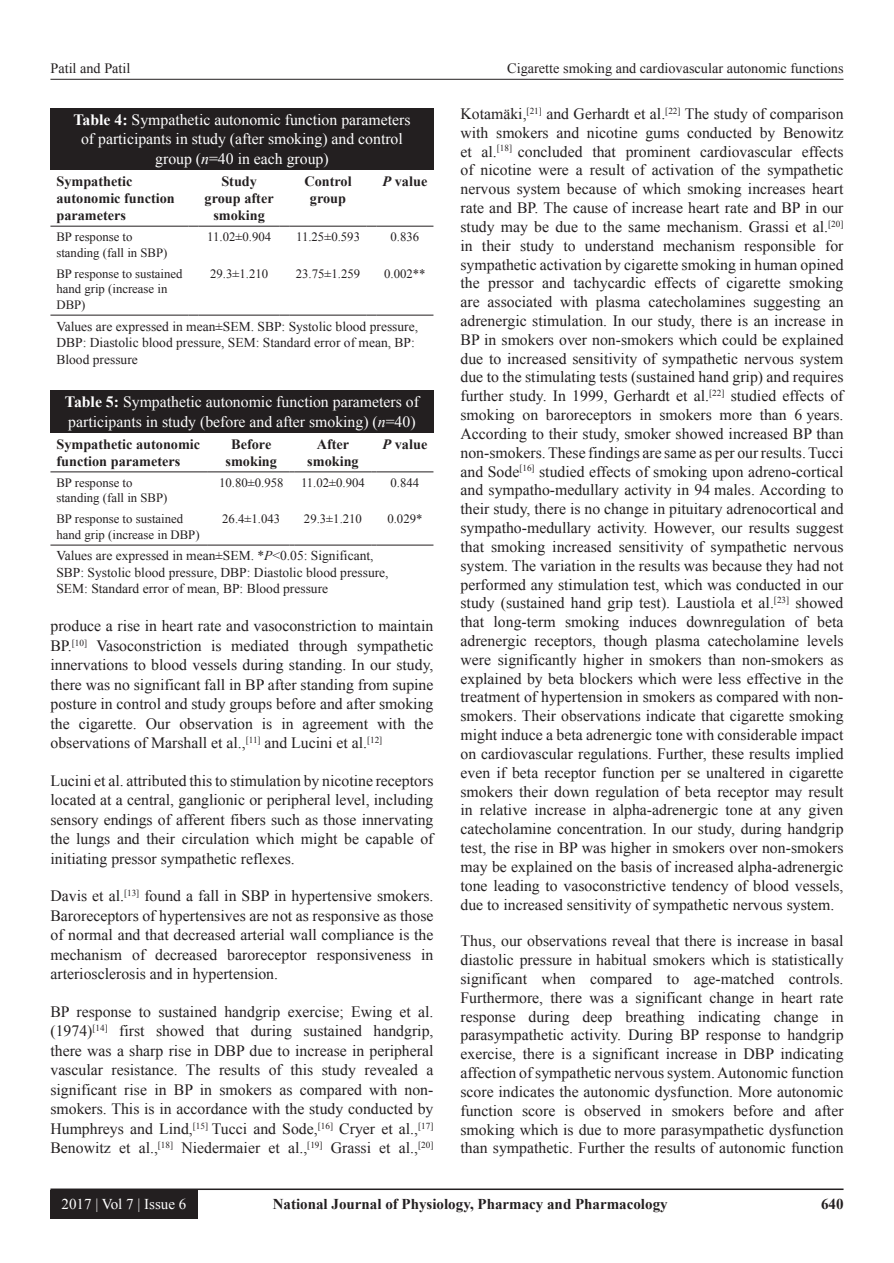
<style>
.page{position:relative;width:894px;height:1263px;background:#fff}
.page>*{position:absolute;margin:0;border:0;box-sizing:border-box;transform-origin:0 0}
.TX{font:15.75px/18.8px "Times New Roman";color:#231f20;text-align:justify}
.TT{font:15.75px/19.5px "Times New Roman";color:#fff;text-align:center}
.t1{font:700 15px "Times New Roman";color:#231f20}
.t2{font:15px "Times New Roman";color:#fff}
.TCH{font:700 14.25px/17.2px "Times New Roman";color:#231f20;text-align:center}
.t3{font:14.25px "Times New Roman";color:#231f20}
.TFN{font:13.5px/16.5px "Times New Roman";color:#231f20}
.TBB{font:12.75px/15.8px "Times New Roman";color:#231f20}
.TB{font:12.75px/15.8px "Times New Roman";color:#231f20}
.s1{font-weight:700}
.s2{font-style:italic}
</style>
<div class="page">
<hr style="left:50px;top:79px;width:793px;height:1px;background:#231f20">
<hr style="left:50px;top:1188px;width:793px;height:2px;background:#231f20">
<div style="left:50px;top:1190px;width:147px;height:28px;background:#231f20"></div>
<div style="left:50px;top:108px;width:383px;height:62px;background:#231f20"></div>
<hr style="left:50px;top:315px;width:138px;height:1px;background:#231f20">
<hr style="left:198px;top:315px;width:81px;height:1px;background:#231f20">
<hr style="left:290px;top:315px;width:76px;height:1px;background:#231f20">
<hr style="left:376px;top:315px;width:57px;height:1px;background:#231f20">
<hr style="left:50px;top:226px;width:138px;height:1px;background:#231f20">
<hr style="left:198px;top:226px;width:81px;height:1px;background:#231f20">
<hr style="left:290px;top:226px;width:76px;height:1px;background:#231f20">
<hr style="left:376px;top:226px;width:57px;height:1px;background:#231f20">
<div style="left:50px;top:390px;width:383px;height:43px;background:#231f20"></div>
<hr style="left:50px;top:545px;width:158px;height:1px;background:#231f20">
<hr style="left:213px;top:545px;width:76px;height:1px;background:#231f20">
<hr style="left:294px;top:545px;width:77px;height:1px;background:#231f20">
<hr style="left:376px;top:545px;width:57px;height:1px;background:#231f20">
<hr style="left:50px;top:471px;width:158px;height:1px;background:#231f20">
<hr style="left:213px;top:471px;width:76px;height:1px;background:#231f20">
<hr style="left:294px;top:471px;width:77px;height:1px;background:#231f20">
<hr style="left:376px;top:471px;width:57px;height:1px;background:#231f20">
<p class="t3" style="left:50px;top:58px;width:81px">Patil and Patil</p>
<p class="t3" style="left:507px;top:58px;width:338px">Cigarette smoking and cardiovascular autonomic functions</p>
<p class="TT" style="left:73px;top:109px;width:338px"><span class="s1">Table 4:</span> Sympathetic autonomic function parameters of participants in study (after smoking) and control group (<span class="s2">n</span>=40 in each group)</p>
<p class="TCH" style="left:56px;top:172px;width:120px;text-align:left">Sympathetic autonomic function parameters</p>
<p class="TCH" style="left:204px;top:172px;width:70px">Study group after smoking</p>
<p class="TCH" style="left:304px;top:172px;width:49px">Control group</p>
<p class="TCH" style="left:382px;top:172px;width:46px"><span class="s2">P</span> value</p>
<p class="TB" style="left:56px;top:228px;width:112px">BP response to standing (fall in SBP)</p>
<p class="TB" style="left:207px;top:228px;width:65px">11.02±0.904</p>
<p class="TB" style="left:296px;top:228px;width:65px">11.25±0.593</p>
<p class="TB" style="left:390px;top:228px;width:30px">0.836</p>
<p class="TBB" style="left:56px;top:265px;width:128px">BP response to sustained hand grip (increase in<br>DBP)</p>
<p class="TBB" style="left:210px;top:265px;width:59px">29.3±1.210</p>
<p class="TBB" style="left:296px;top:265px;width:66px">23.75±1.259</p>
<p class="TBB" style="left:384px;top:265px;width:43px">0.002**</p>
<p class="TFN" style="left:56px;top:317px;width:363px">Values are expressed in mean±SEM. SBP: Systolic blood pressure,<br>DBP: Diastolic blood pressure, SEM: Standard error of mean, BP:<br>Blood pressure</p>
<p class="TT" style="left:65px;top:392px;width:355px;text-align:left"><span class="s1">Table 5:</span> Sympathetic autonomic function parameters of participants in study (before and after smoking) (<span class="s2">n</span>=40)</p>
<p class="TCH" style="left:56px;top:435px;width:145px;text-align:left">Sympathetic autonomic function parameters</p>
<p class="TCH" style="left:225px;top:435px;width:53px">Before smoking</p>
<p class="TCH" style="left:307px;top:435px;width:53px">After smoking</p>
<p class="TCH" style="left:382px;top:435px;width:46px"><span class="s2">P</span> value</p>
<p class="TB" style="left:56px;top:474px;width:112px">BP response to standing (fall in SBP)</p>
<p class="TB" style="left:219px;top:474px;width:66px">10.80±0.958</p>
<p class="TB" style="left:301px;top:474px;width:65px">11.02±0.904</p>
<p class="TB" style="left:390px;top:474px;width:30px">0.844</p>
<p class="TBB" style="left:56px;top:511px;width:145px">BP response to sustained hand grip (increase in DBP)</p>
<p class="TBB" style="left:222px;top:511px;width:59px">26.4±1.043</p>
<p class="TBB" style="left:304px;top:511px;width:59px">29.3±1.210</p>
<p class="TBB" style="left:387px;top:511px;width:37px">0.029*</p>
<p class="TFN" style="left:56px;top:547px;width:333px">Values are expressed in mean±SEM. *<span class="s2">P</span>&lt;0.05: Significant,<br>SBP: Systolic blood pressure, DBP: Diastolic blood pressure,<br>SEM: Standard error of mean, BP: Blood pressure</p>
<p class="TX" style="left:50px;top:616px;width:384px;line-height:19.5px">produce a rise in heart rate and vasoconstriction to maintain BP.<sup>[10]</sup> Vasoconstriction is mediated through sympathetic innervations to blood vessels during standing. In our study, there was no significant fall in BP after standing from supine posture in control and study groups before and after smoking the cigarette. Our observation is in agreement with the observations of Marshall et al.,<sup>[11]</sup> and Lucini et al.<sup>[12]</sup></p>
<p class="TX" style="left:50px;top:770px;width:384px;line-height:19.5px">Lucini et al. attributed this to stimulation by nicotine receptors located at a central, ganglionic or peripheral level, including sensory endings of afferent fibers such as those innervating the lungs and their circulation which might be capable of initiating pressor sympathetic reflexes.</p>
<p class="TX" style="left:50px;top:886px;width:384px;line-height:19.5px">Davis et al.<sup>[13]</sup> found a fall in SBP in hypertensive smokers.<br>Baroreceptors of hypertensives are not as responsive as those of normal and that decreased arterial wall compliance is the mechanism of decreased baroreceptor responsiveness in arteriosclerosis and in hypertension.</p>
<p class="TX" style="left:50px;top:1001px;width:384px;line-height:19.5px">BP response to sustained handgrip exercise; Ewing et al. (1974)<sup>[14]</sup> first showed that during sustained handgrip, there was a sharp rise in DBP due to increase in peripheral vascular resistance. The results of this study revealed a significant rise in BP in smokers as compared with non&shy;smokers. This is in accordance with the study conducted by Humphreys and Lind,<sup>[15]</sup> Tucci and Sode,<sup>[16]</sup> Cryer et al.,<sup>[17] </sup>Benowitz et al.,<sup>[18]</sup> Niedermaier et al.,<sup>[19]</sup> Grassi et al.,<sup>[20]</sup></p>
<p class="TX" style="left:460px;top:104px;width:384px">Kotamäki,<sup>[21]</sup> and Gerhardt et al.<sup>[22]</sup> The study of comparison with smokers and nicotine gums conducted by Benowitz et al.<sup>[18]</sup> concluded that prominent cardiovascular effects of nicotine were a result of activation of the sympathetic nervous system because of which smoking increases heart rate and BP. The cause of increase heart rate and BP in our study may be due to the same mechanism. Grassi et al.<sup>[20] </sup>in their study to understand mechanism responsible for sympathetic activation by cigarette smoking in human opined the pressor and tachycardic effects of cigarette smoking are associated with plasma catecholamines suggesting an adrenergic stimulation. In our study, there is an increase in BP in smokers over non-smokers which could be explained due to increased sensitivity of sympathetic nervous system due to the stimulating tests (sustained hand grip) and requires further study. In 1999, Gerhardt et al.<sup>[22]</sup> studied effects of smoking on baroreceptors in smokers more than 6 years.<br>According to their study, smoker showed increased BP than non-smokers. These findings are same as per our results. Tucci and Sode<sup>[16]</sup> studied effects of smoking upon adreno-cortical and sympatho-medullary activity in 94 males. According to their study, there is no change in pituitary adrenocortical and sympatho-medullary activity. However, our results suggest that smoking increased sensitivity of sympathetic nervous system. The variation in the results was because they had not performed any stimulation test, which was conducted in our study (sustained hand grip test). Laustiola et al.<sup>[23]</sup> showed that long-term smoking induces downregulation of beta adrenergic receptors, though plasma catecholamine levels were significantly higher in smokers than non-smokers as explained by beta blockers which were less effective in the treatment of hypertension in smokers as compared with non&shy;smokers. Their observations indicate that cigarette smoking might induce a beta adrenergic tone with considerable impact on cardiovascular regulations. Further, these results implied even if beta receptor function per se unaltered in cigarette smokers their down regulation of beta receptor may result in relative increase in alpha-adrenergic tone at any given catecholamine concentration. In our study, during handgrip test, the rise in BP was higher in smokers over non-smokers may be explained on the basis of increased alpha-adrenergic tone leading to vasoconstrictive tendency of blood vessels, due to increased sensitivity of sympathetic nervous system.</p>
<p class="TX" style="left:460px;top:931px;width:384px">Thus, our observations reveal that there is increase in basal diastolic pressure in habitual smokers which is statistically significant when compared to age-matched controls.<br>Furthermore, there was a significant change in heart rate response during deep breathing indicating change in parasympathetic activity. During BP response to handgrip exercise, there is a significant increase in DBP indicating affection of sympathetic nervous system. Autonomic function score indicates the autonomic dysfunction. More autonomic function score is observed in smokers before and after smoking which is due to more parasympathetic dysfunction than sympathetic. Further the results of autonomic function</p>
<p class="t2" style="left:62px;top:1193px;width:126px">2017 | Vol 7 | Issue 6</p>
<p class="t1" style="left:272px;top:1193px;width:396px">National Journal of Physiology, Pharmacy and Pharmacology</p>
<p class="t1" style="left:820px;top:1193px;width:24px">640</p>
</div>
